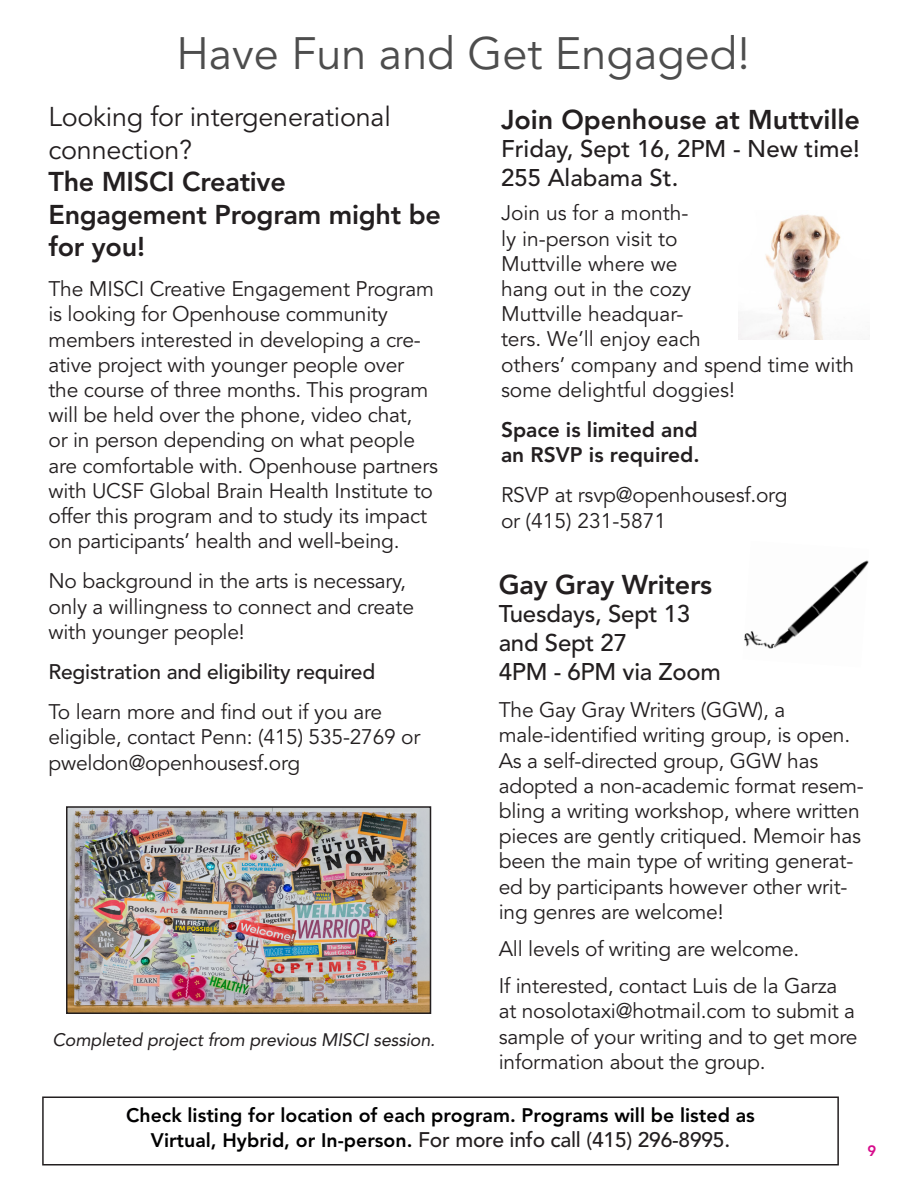
<style>
.page{position:relative;width:918px;height:1188px;background:#fff}
.page>*{position:absolute;margin:0;border:0;box-sizing:border-box;transform-origin:0 0}
.t1{font:45px "Avenir";color:#4d4d4d}
.t2{font:800 27px/32.4px "Avenir";letter-spacing:-.01em;color:#231f20}
.t3{font:27px/32.4px "Avenir";letter-spacing:-.01em;color:#231f20}
.t4{font:500 24px/28.8px "Avenir";letter-spacing:-.01em;color:#231f20}
.t5{font:21px/25.2px "Avenir";letter-spacing:-.01em;color:#231f20}
.t6{font:500 21px "Avenir";letter-spacing:-.01em;color:#231f20}
.t7{font:800 21px "Avenir";color:#231f20}
.t8{font:800 19.5px "Avenir";color:#000001}
.t9{font:italic 18px "Avenir";letter-spacing:-.01em;color:#231f20}
.t10{font:800 15px "Avenir";color:#d70c8c}
.s1{font-weight:800;font-size:19.5px;color:#000001}
</style>
<div class="page">
<div style="left:42px;top:1096px;width:797px;height:70px;border:2px solid #231f20"></div>
<img style="left:744px;top:560px;width:125px;height:89px">
<img style="left:69px;top:809px;width:359px;height:202px">
<div style="left:66px;top:806px;width:365px;height:208px;border:2px solid #231f20"></div>
<img style="left:738px;top:214px;width:132px;height:126px">
<p class="t1" style="left:176px;top:27px;width:575px">Have Fun and Get Engaged!</p>
<p class="t3" style="left:48px;top:102px;width:344px">Looking for intergenerational connection?</p>
<p class="t2" style="left:48px;top:165px;width:239px">The MISCI Creative</p>
<p class="t2" style="left:48px;top:198px;width:394px">Engagement Program might be for you!</p>
<p class="t5" style="left:48px;top:277px;width:391px">The MISCI Creative Engagement Program is looking for Openhouse community members interested in developing a cre&shy;ative project with younger people over the course of three months. This program will be held over the phone, video chat,<br>or in person depending on what people are comfortable with. Openhouse partners with UCSF Global Brain Health Institute to offer this program and to study its impact on participants’ health and well-being.</p>
<p class="t5" style="left:48px;top:569px;width:367px">No background in the arts is necessary, only a willingness to connect and create with younger people!</p>
<p class="t6" style="left:48px;top:660px;width:328px">Registration and eligibility required</p>
<p class="t5" style="left:48px;top:700px;width:335px">To learn more and find out if you are</p>
<p class="t5" style="left:48px;top:725px;width:374px">eligible, contact Penn: (415) 535-2769 or pweldon@openhousesf.org</p>
<p class="t9" style="left:52px;top:1030px;width:384px">Completed project from previous MISCI session.</p>
<p class="t2" style="left:501px;top:103px;width:360px">Join Openhouse at Muttville</p>
<p class="t4" style="left:501px;top:135px;width:360px">Friday, Sept 16, 2PM - New time!</p>
<p class="t4" style="left:501px;top:164px;width:179px">255 Alabama St.</p>
<p class="t5" style="left:501px;top:201px;width:355px">Join us for a month-<br>ly in-person visit to<br>Muttville where we<br>hang out in the cozy<br>Muttville headquar-<br>ters. We’ll enjoy each<br>others’ company and spend time with some delightful doggies!</p>
<p class="t7" style="left:501px;top:417px;width:198px">Space is limited and</p>
<p class="t7" style="left:501px;top:442px;width:200px">an RSVP is required.</p>
<p class="t5" style="left:501px;top:483px;width:288px">RSVP at rsvp@openhousesf.org</p>
<p class="t5" style="left:501px;top:508px;width:167px">or (415) 231-5871</p>
<p class="t2" style="left:499px;top:568px;width:215px">Gay Gray Writers</p>
<p class="t4" style="left:499px;top:600px;width:193px">Tuesdays, Sept 13 and Sept 27</p>
<p class="t4" style="left:499px;top:658px;width:224px">4PM - 6PM via Zoom</p>
<p class="t5" style="left:499px;top:698px;width:367px">The Gay Gray Writers (GGW), a male-identified writing group, is open.<br>As a self-directed group, GGW has adopted a non-academic format resem&shy;bling a writing workshop, where written pieces are gently critiqued. Memoir has been the main type of writing generat&shy;ed by participants however other writ&shy;ing genres are welcome!</p>
<p class="t5" style="left:499px;top:937px;width:302px">All levels of writing are welcome.</p>
<p class="t5" style="left:499px;top:974px;width:360px">If interested, contact Luis de la Garza at nosolotaxi@hotmail.com to submit a sample of your writing and to get more information about the group.</p>
<p class="t8" style="left:126px;top:1104px;width:630px">Check listing for location of each program. Programs will be listed as</p>
<p class="t6" style="left:151px;top:1128px;width:581px"><span class="s1">Virtual, Hybrid, or In-person.</span> For more info call (415) 296-8995.</p>
<p class="t10" style="left:867px;top:1142px;width:10px">9</p>
</div>
